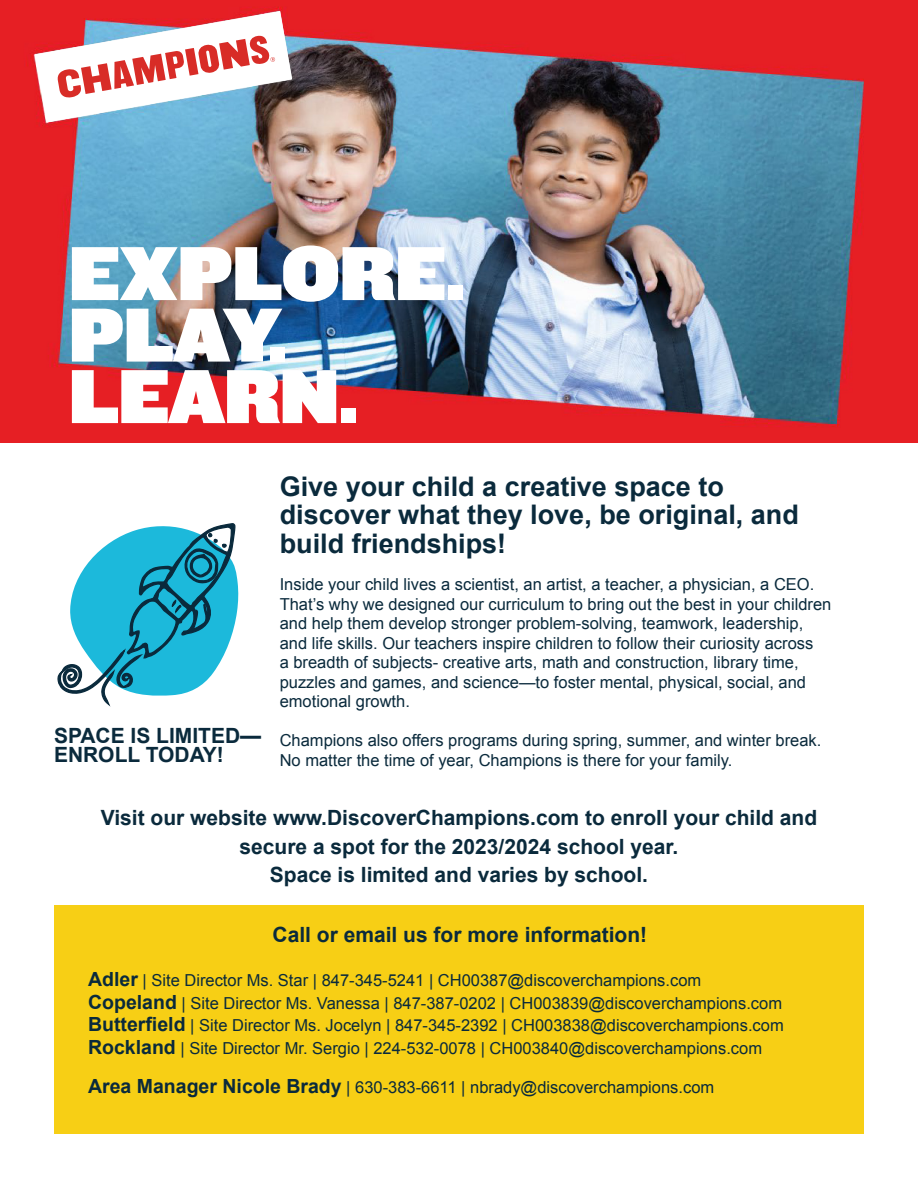
<style>
.page{position:relative;width:918px;height:1188px;background:#fff}
.page>*{position:absolute;margin:0;border:0;box-sizing:border-box;transform-origin:0 0}
.t1{font:79.5px/61.5px "Knockout 92 Ultmt Cruiserwt";color:#fff}
.Heading_3{font:700 27px/28.5px "Arial";color:#0a2a3c}
.Heading{font:700 21px/28.5px "Arial";color:#0a2a3c;text-align:center}
.Heading_2{font:700 21px "Arial";color:#0a2a3c}
.Body{font:16.5px/19.5px "Arial";color:#0a2a3c}
.s1{font-weight:700;font-size:19.5px}
</style>
<div class="page">
<div style="left:54px;top:905px;width:810px;height:229px;background:#f7cf15"></div>
<img style="left:0;top:0;width:918px;height:443px">
<svg style="left:35px;top:11px;width:257px;height:111px"></svg>
<svg style="left:57px;top:523px;width:182px;height:184px"></svg>
<p class="t1" style="left:69px;top:239px;width:397px">EXPLORE.<br>PLAY.</p>
<p class="t1" style="left:69px;top:362px;width:290px">LEARN.</p>
<p class="Heading_2" style="left:54px;top:722px;width:209px">SPACE IS LIMITED—</p>
<p class="Heading_2" style="left:54px;top:741px;width:171px">ENROLL TODAY!</p>
<p class="Heading_3" style="left:280px;top:473px;width:446px">Give your child a creative space to</p>
<p class="Heading_3" style="left:280px;top:502px;width:521px">discover what they love, be original, and build friendships!</p>
<p class="Body" style="left:280px;top:575px;width:553px">Inside your child lives a scientist, an artist, a teacher, a physician, a CEO.<br>That’s why we designed our curriculum to bring out the best in your children and help them develop stronger problem-solving, teamwork, leadership, and life skills. Our teachers inspire children to follow their curiosity across<br>a breadth of subjects- creative arts, math and construction, library time, puzzles and games, and science—to foster mental, physical, social, and emotional growth.</p>
<p class="Body" style="left:280px;top:731px;width:543px">Champions also offers programs during spring, summer, and winter break.<br>No matter the time of year, Champions is there for your family.</p>
<p class="Heading" style="left:101px;top:804px;width:718px">Visit our website www.DiscoverChampions.com to enroll your child and secure a spot for the 2023/2024 school year.</p>
<p class="Heading" style="left:270px;top:861px;width:380px">Space is limited and varies by school.</p>
<p class="Heading" style="left:273px;top:921px;width:376px">Call or email us for more information!</p>
<p class="Body" style="left:88px;top:971px;width:615px"><span class="s1">Adler</span> | Site Director Ms. Star | 847-345-5241 | CH00387@discoverchampions.com</p>
<p class="Body" style="left:88px;top:993px;width:696px"><span class="s1">Copeland</span> | Site Director Ms. Vanessa | 847-387-0202 | CH003839@discoverchampions.com</p>
<p class="Body" style="left:88px;top:1016px;width:697px"><span class="s1">Butterfield</span> | Site Director Ms. Jocelyn | 847-345-2392 | CH003838@discoverchampions.com</p>
<p class="Body" style="left:88px;top:1038px;width:676px"><span class="s1">Rockland</span> | Site Director Mr. Sergio | 224-532-0078 | CH003840@discoverchampions.com</p>
<p class="Body" style="left:88px;top:1077px;width:628px"><span class="s1">Area Manager Nicole Brady</span> | 630-383-6611 | nbrady@discoverchampions.com</p>
</div>
